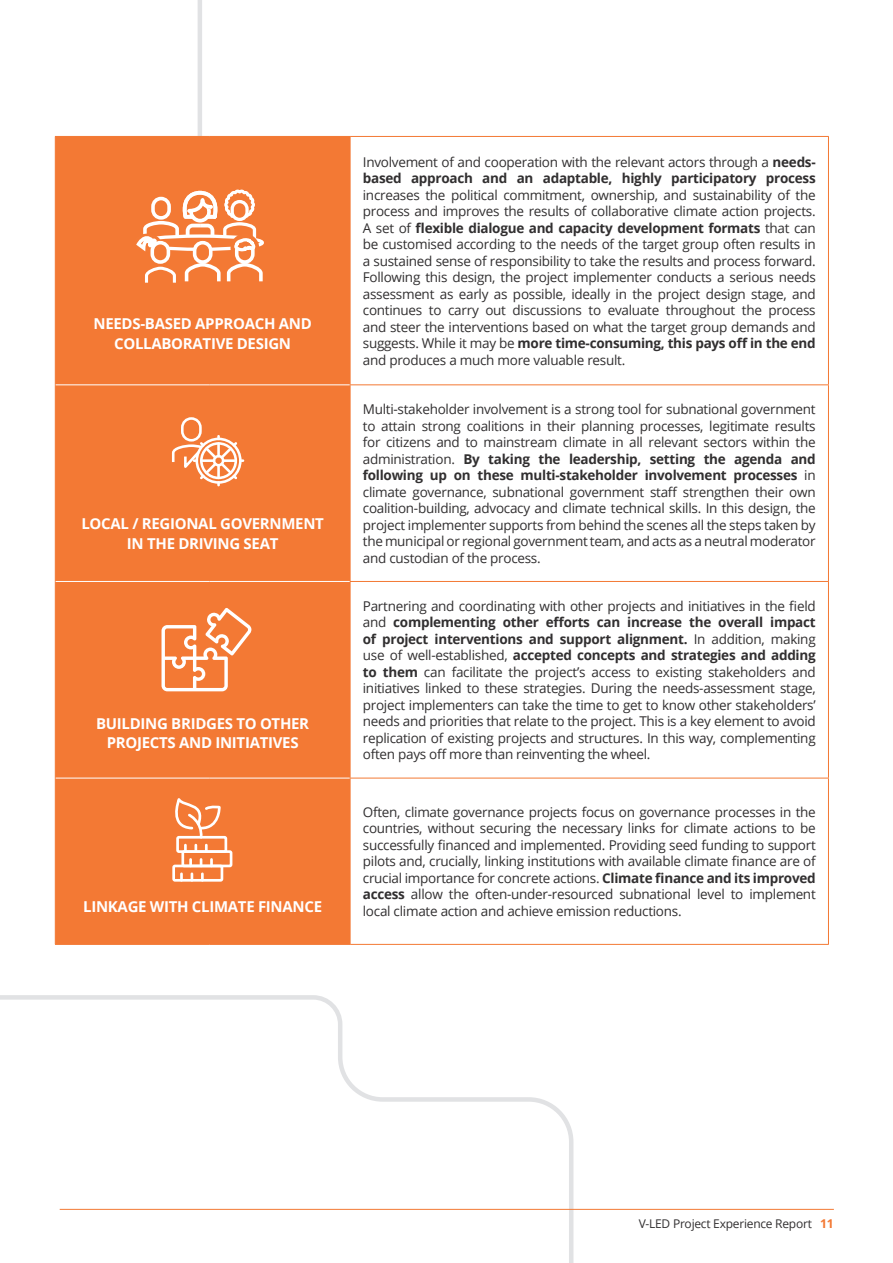
<style>
.page{position:relative;width:893px;height:1263px;background:#fff}
.page>*{position:absolute;margin:0;border:0;box-sizing:border-box;transform-origin:0 0}
.Body_Copy{font:700 15px/19.5px "Open Sans";letter-spacing:-.02em;color:#fff;text-align:center}
.Body_Copy-2{font:13.5px/16.5px "Open Sans";letter-spacing:-.02em;color:#312f30;text-align:justify}
.t1{font:12px "Open Sans";letter-spacing:-.02em;color:#312f30}
.s1{font-weight:700}
.s2{font-weight:700;font-size:12.15px;color:#f37934}
</style>
<div class="page">
<hr style="left:198px;top:0;width:4px;height:145px;background:#e1e2e4">
<div style="left:56px;top:137px;width:294px;height:807px;background:#f37934"></div>
<hr style="left:55px;top:136px;width:155px;height:1px;background:#f37934">
<hr style="left:55px;top:137px;width:1px;height:248px;background:#f37934">
<hr style="left:210px;top:136px;width:140px;height:1px;background:#f37934">
<hr style="left:209px;top:137px;width:1px;height:247px;background:#f37934">
<hr style="left:350px;top:136px;width:479px;height:1px;background:#f37934">
<hr style="left:350px;top:137px;width:1px;height:247px;background:#f37934">
<hr style="left:828px;top:137px;width:1px;height:247px;background:#f37934">
<hr style="left:55px;top:385px;width:1px;height:196px;background:#f37934">
<hr style="left:209px;top:385px;width:1px;height:196px;background:#f37934">
<hr style="left:350px;top:384px;width:479px;height:1px;background:#f37934">
<hr style="left:350px;top:385px;width:1px;height:196px;background:#f37934">
<hr style="left:828px;top:385px;width:1px;height:196px;background:#f37934">
<hr style="left:55px;top:581px;width:1px;height:197px;background:#f37934">
<hr style="left:209px;top:582px;width:1px;height:196px;background:#f37934">
<hr style="left:350px;top:581px;width:479px;height:1px;background:#f37934">
<hr style="left:350px;top:582px;width:1px;height:196px;background:#f37934">
<hr style="left:828px;top:582px;width:1px;height:196px;background:#f37934">
<hr style="left:55px;top:778px;width:1px;height:166px;background:#f37934">
<hr style="left:209px;top:778px;width:1px;height:166px;background:#f37934">
<hr style="left:350px;top:778px;width:479px;height:1px;background:#f37934">
<hr style="left:350px;top:778px;width:1px;height:166px;background:#f37934">
<hr style="left:828px;top:778px;width:1px;height:166px;background:#f37934">
<hr style="left:55px;top:944px;width:155px;height:1px;background:#f37934">
<hr style="left:210px;top:944px;width:140px;height:1px;background:#f37934">
<hr style="left:350px;top:944px;width:479px;height:1px;background:#f37934">
<hr style="left:56px;top:384px;width:154px;height:1px;background:#fff">
<hr style="left:210px;top:384px;width:140px;height:1px;background:#fff">
<hr style="left:56px;top:778px;width:154px;height:1px;background:#fff">
<hr style="left:210px;top:778px;width:140px;height:1px;background:#fff">
<hr style="left:56px;top:581px;width:154px;height:1px;background:#fff">
<hr style="left:210px;top:581px;width:140px;height:1px;background:#fff">
<div style="left:181px;top:417px;width:21px;height:25px;border:3px solid #fff;border-radius:9px"></div>
<svg style="left:172px;top:436px;width:71px;height:49px"></svg>
<svg style="left:162px;top:608px;width:90px;height:83px"></svg>
<div style="left:176px;top:836px;width:51px;height:17px;border:3px solid #fff"></div>
<div style="left:172px;top:865px;width:51px;height:17px;border:3px solid #fff"></div>
<svg style="left:180px;top:874px;width:3px;height:6px"></svg>
<svg style="left:191px;top:874px;width:2px;height:6px"></svg>
<svg style="left:201px;top:874px;width:3px;height:6px"></svg>
<div style="left:181px;top:850px;width:51px;height:17px;border:3px solid #fff"></div>
<svg style="left:189px;top:859px;width:3px;height:7px"></svg>
<svg style="left:200px;top:859px;width:2px;height:7px"></svg>
<svg style="left:210px;top:859px;width:3px;height:7px"></svg>
<svg style="left:168px;top:798px;width:54px;height:54px"></svg>
<div style="left:214px;top:217px;width:119px;height:90px;background:#f37934"></div>
<svg style="left:143px;top:265px;width:34px;height:21px"></svg>
<div style="left:195px;top:243px;width:16px;height:19px;background:#f37a35;border-radius:8px"></div>
<div style="left:193px;top:241px;width:20px;height:23px;border:4px solid #fff;border-radius:8px"></div>
<div style="left:134px;top:234px;width:27px;height:18px;background:#f37a35;border-radius:50%"></div>
<div style="left:152px;top:243px;width:16px;height:19px;background:#f37a35;border-radius:8px"></div>
<div style="left:150px;top:241px;width:20px;height:23px;border:4px solid #fff;border-radius:8px"></div>
<div style="left:235px;top:241px;width:20px;height:23px;border:4px solid #fff;border-radius:8px"></div>
<svg style="left:183px;top:261px;width:80px;height:24px"></svg>
<svg style="left:135px;top:189px;width:128px;height:66px"></svg>
<svg style="left:0;top:995px;width:576px;height:268px"></svg>
<hr style="left:60px;top:1209px;width:774px;height:1px;background:#f37934">
<p class="Body_Copy" style="left:93px;top:313px;width:220px">NEEDS-BASED APPROACH AND<br>COLLABORATIVE DESIGN</p>
<p class="Body_Copy" style="left:81px;top:514px;width:244px">LOCAL / REGIONAL GOVERNMENT<br>IN THE DRIVING SEAT</p>
<p class="Body_Copy" style="left:96px;top:713px;width:215px">BUILDING BRIDGES TO OTHER<br>PROJECTS AND INITIATIVES</p>
<p class="Body_Copy" style="left:83px;top:896px;width:240px">LINKAGE WITH CLIMATE FINANCE</p>
<p class="Body_Copy-2" style="left:363px;top:153px;width:454px">Involvement of and cooperation with the relevant actors through a <span class="s1">needs&shy;based approach and an adaptable, highly participatory process </span>increases the political commitment, ownership, and sustainability of the process and improves the results of collaborative climate action projects.<br>A set of <span class="s1">flexible dialogue and capacity development formats</span> that can be customised according to the needs of the target group often results in a sustained sense of responsibility to take the results and process forward.<br>Following this design, the project implementer conducts a serious needs assessment as early as possible, ideally in the project design stage, and continues to carry out discussions to evaluate throughout the process and steer the interventions based on what the target group demands and suggests. While it may be <span class="s1">more time-consuming, this pays off in the end </span>and produces a much more valuable result.</p>
<p class="Body_Copy-2" style="left:363px;top:401px;width:454px">Multi-stakeholder involvement is a strong tool for subnational government to attain strong coalitions in their planning processes, legitimate results for citizens and to mainstream climate in all relevant sectors within the administration. <span class="s1">By taking the leadership, setting the agenda and following up on these multi-stakeholder involvement processes</span> in climate governance, subnational government staff strengthen their own coalition-building, advocacy and climate technical skills. In this design, the project implementer supports from behind the scenes all the steps taken by the municipal or regional government team, and acts as a neutral moderator and custodian of the process.</p>
<p class="Body_Copy-2" style="left:363px;top:597px;width:454px">Partnering and coordinating with other projects and initiatives in the field and <span class="s1">complementing other efforts can increase the overall impact of project interventions and support alignment.</span> In addition, making use of well-established, <span class="s1">accepted concepts and strategies and adding to them</span> can facilitate the project’s access to existing stakeholders and initiatives linked to these strategies. During the needs-assessment stage, project implementers can take the time to get to know other stakeholders’ needs and priorities that relate to the project. This is a key element to avoid replication of existing projects and structures. In this way, complementing often pays off more than reinventing the wheel.</p>
<p class="Body_Copy-2" style="left:363px;top:803px;width:454px">Often, climate governance projects focus on governance processes in the countries, without securing the necessary links for climate actions to be successfully financed and implemented. Providing seed funding to support pilots and, crucially, linking institutions with available climate finance are of crucial importance for concrete actions. <span class="s1">Climate finance and its improved access</span> allow the often-under-resourced subnational level to implement local climate action and achieve emission reductions.</p>
<p class="t1" style="left:639px;top:1215px;width:197px">V-LED Project Experience Report <span class="s2">11</span></p>
</div>
